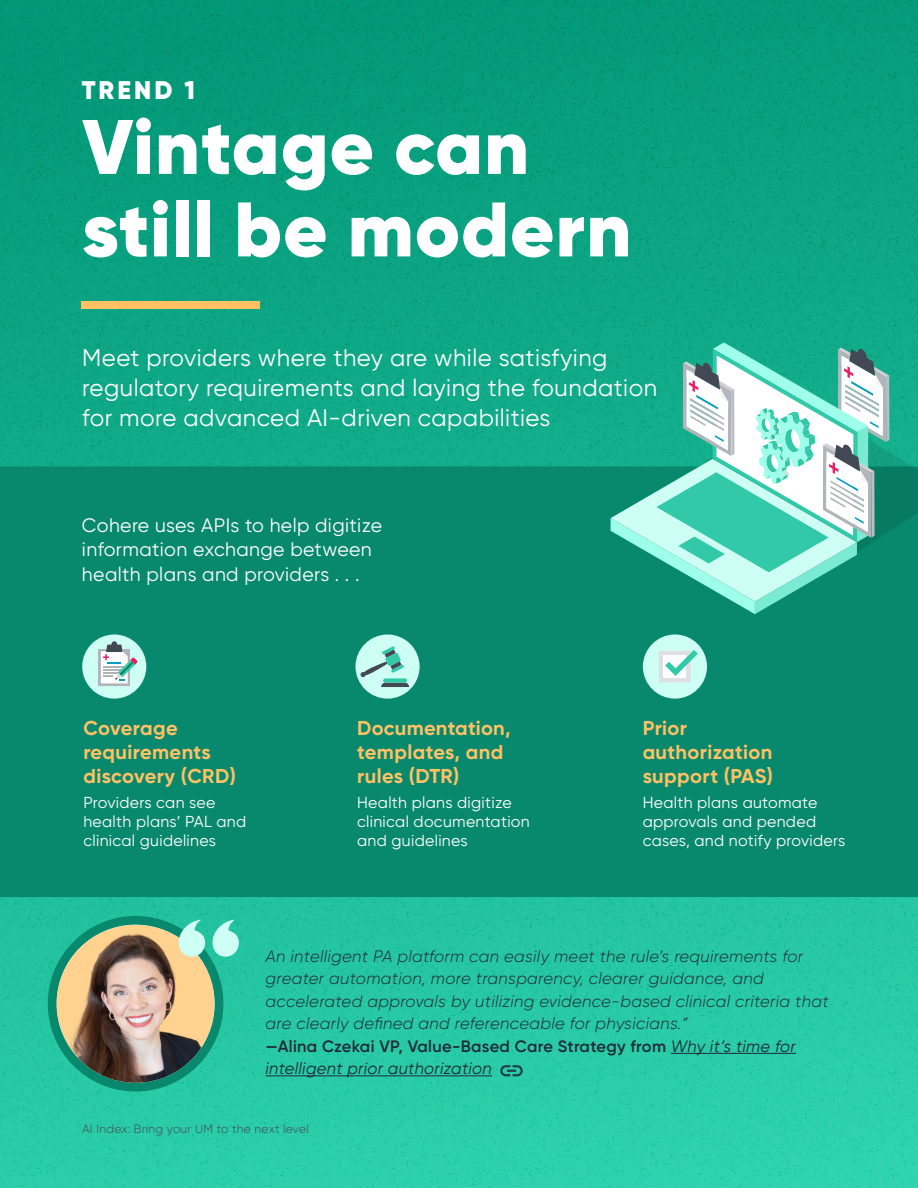
<style>
.page{position:relative;width:918px;height:1188px;background:#fff}
.page>*{position:absolute;margin:0;border:0;box-sizing:border-box;transform-origin:0 0}
.t1{font:900 76.95px/82.5px "Gilroy";letter-spacing:.02em;color:#fff}
.t2{font:900 25.5px "Gilroy";letter-spacing:.12em;color:#fff}
.t3{font:24px/30.3px "Gilroy";letter-spacing:.02em;color:#fff}
.t4{font:700 20.1px/24.3px "Gilroy";letter-spacing:.02em;color:#ffc164}
.t5{font:19.5px/24.3px "Gilroy";letter-spacing:.02em;color:#fff}
.t6{font:italic 300 16.5px/22.5px "Gilroy";letter-spacing:.02em;color:#212936}
.t7{font:15.9px/19.4px "Gilroy";letter-spacing:.02em;color:#fff}
.t8{font:300 12px "Gilroy";letter-spacing:.02em;color:#424954}
.s1{font-weight:600;font-style:normal}
.s2{font-weight:400}
</style>
<div class="page">
<img style="left:0;top:0;width:918px;height:1188px">
<div style="left:0;top:466px;width:918px;height:431px;background:#08896d"></div>
<hr style="left:671px;top:1053px;width:125px;height:1px;background:#212936">
<hr style="left:266px;top:1075px;width:226px;height:1px;background:#212936">
<svg style="left:48px;top:916px;width:175px;height:176px;background:#339775"></svg>
<img style="left:61px;top:932px;width:154px;height:151px">
<div style="left:82px;top:302px;width:178px;height:7px;background:#ffc164"></div>
<svg style="left:179px;top:920px;width:60px;height:37px;background:#8ae4ce"></svg>
<svg style="left:500px;top:1065px;width:23px;height:11px"></svg>
<svg style="left:611px;top:342px;width:307px;height:272px"></svg>
<div style="left:82px;top:634px;width:64px;height:65px;background:#cefff4;border-radius:50%"></div>
<svg style="left:99px;top:649px;width:31px;height:37px"></svg>
<svg style="left:101px;top:641px;width:37px;height:42px"></svg>
<div style="left:355px;top:634px;width:65px;height:65px;background:#cefff4;border-radius:50%"></div>
<svg style="left:360px;top:646px;width:49px;height:41px"></svg>
<div style="left:643px;top:634px;width:64px;height:65px;background:#cefff4;border-radius:50%"></div>
<svg style="left:659px;top:650px;width:39px;height:32px"></svg>
<h2 class="t2" style="left:82px;top:73px;width:115px">TREND 1</h2>
<h1 class="t1" style="left:82px;top:105px;width:550px">Vintage can still be modern</h1>
<h3 class="t3" style="left:82px;top:342px;width:576px">Meet providers where they are while satisfying regulatory requirements and laying the foundation for more advanced AI-driven capabilities</h3>
<p class="t5" style="left:82px;top:513px;width:302px">Cohere uses APIs to help digitize information exchange between health plans and providers . . .</p>
<p class="t4" style="left:83px;top:715px;width:154px">Coverage requirements discovery (CRD)</p>
<p class="t7" style="left:83px;top:792px;width:164px">Providers can see health plans’ PAL and clinical guidelines</p>
<p class="t4" style="left:357px;top:715px;width:155px">Documentation, templates, and rules (DTR)</p>
<p class="t7" style="left:357px;top:792px;width:174px">Health plans digitize clinical documentation and guidelines</p>
<p class="t4" style="left:643px;top:715px;width:132px">Prior authorization support (PAS)</p>
<p class="t7" style="left:643px;top:792px;width:204px">Health plans automate approvals and pended cases, and notify providers</p>
<p class="t6" style="left:266px;top:945px;width:565px">An intelligent PA platform can easily meet the rule’s requirements for greater automation, more transparency, clearer guidance, and accelerated approvals by utilizing evidence-based clinical criteria that are clearly defined and referenceable for physicians.”<br><span class="s1">—Alina Czekai VP, Value-Based Care Strategy from</span> <span class="s2">Why it’s time for intelligent prior authorization</span></p>
<p class="t8" style="left:82px;top:1122px;width:228px">AI Index: Bring your UM to the next level</p>
</div>
